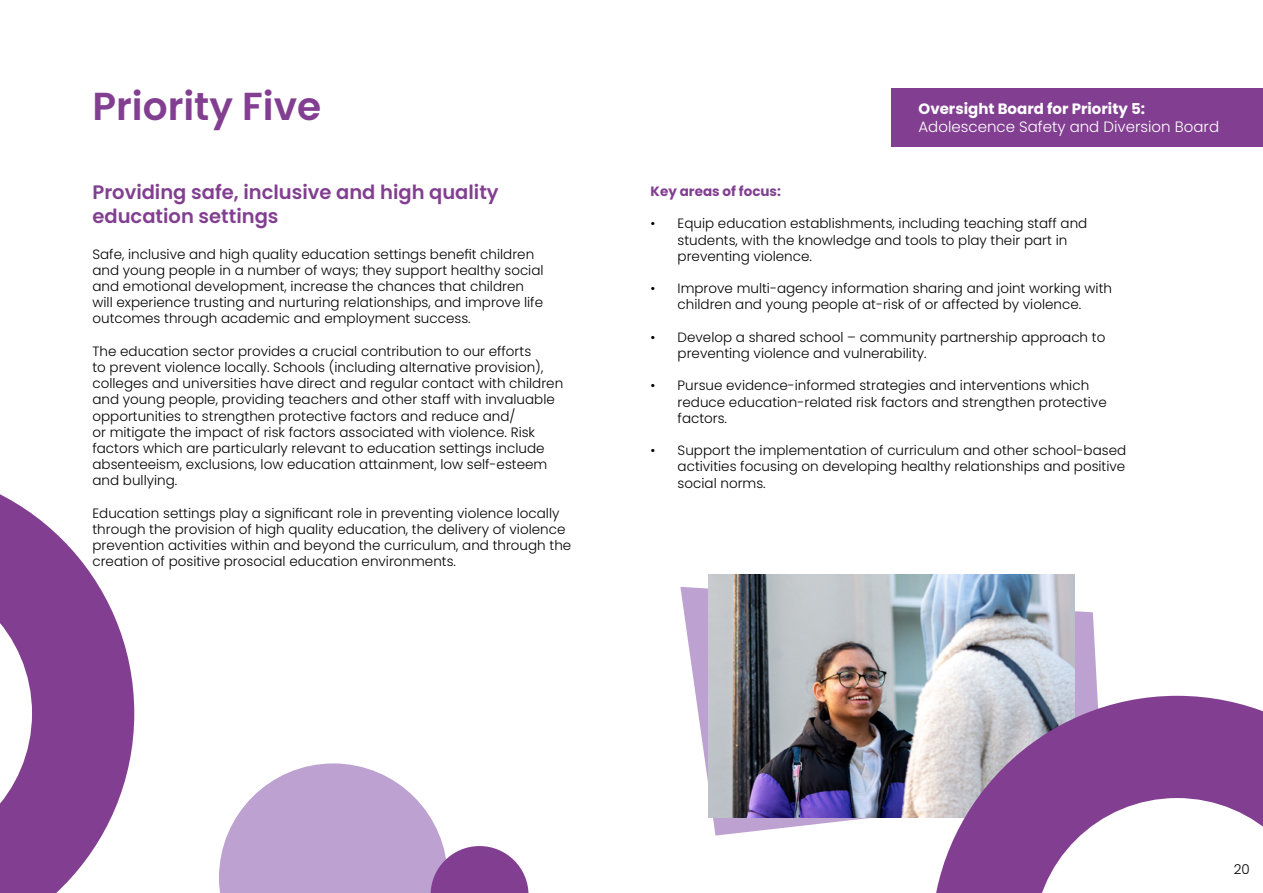
<style>
.page{position:relative;width:1263px;height:893px;background:#fff}
.page>*{position:absolute;margin:0;border:0;box-sizing:border-box;transform-origin:0 0}
.t1{font:600 39px "Poppins";color:#823f91}
.t2{font:600 19.5px/23.4px "Poppins";color:#823f91}
.t3{font:300 15px "Poppins";color:#fff}
.t4{font:700 15px "Poppins";color:#fff}
.t5{font:300 13.5px/16.2px "Poppins";color:#020203}
.t6{font:700 13.5px "Poppins";color:#823f91}
.t7{font:300 13.5px "Poppins";color:#000}
</style>
<div class="page">
<svg style="left:680px;top:587px;width:418px;height:249px"></svg>
<div style="left:891px;top:88px;width:372px;height:59px;background:#823f91"></div>
<img style="left:709px;top:574px;width:365px;height:243px">
<svg style="left:931px;top:696px;width:332px;height:197px;fill:#823f91"></svg>
<svg style="left:0;top:494px;width:134px;height:399px;fill:#823f91"></svg>
<svg style="left:219px;top:763px;width:309px;height:130px"></svg>
<p class="t1" style="left:92px;top:83px;width:230px">Priority Five</p>
<p class="t2" style="left:92px;top:181px;width:408px">Providing safe, inclusive and high quality education settings</p>
<p class="t5" style="left:92px;top:246px;width:453px">Safe, inclusive and high quality education settings benefit children and young people in a number of ways; they support healthy social and emotional development, increase the chances that children will experience trusting and nurturing relationships, and improve life outcomes through academic and employment success.</p>
<p class="t5" style="left:92px;top:343px;width:472px">The education sector provides a crucial contribution to our efforts<br>to prevent violence locally. Schools (including alternative provision), colleges and universities have direct and regular contact with children and young people, providing teachers and other staff with invaluable opportunities to strengthen protective factors and reduce and/<br>or mitigate the impact of risk factors associated with violence. Risk factors which are particularly relevant to education settings include absenteeism, exclusions, low education attainment, low self-esteem and bullying.</p>
<p class="t5" style="left:92px;top:505px;width:480px">Education settings play a significant role in preventing violence locally through the provision of high quality education, the delivery of violence prevention activities within and beyond the curriculum, and through the creation of positive prosocial education environments.</p>
<p class="t4" style="left:918px;top:100px;width:228px">Oversight Board for Priority 5:</p>
<p class="t3" style="left:918px;top:118px;width:302px">Adolescence Safety and Diversion Board</p>
<p class="t6" style="left:651px;top:183px;width:132px">Key areas of focus:</p>
<p class="t5" style="left:678px;top:216px;width:411px;text-indent:-27px">• Equip education establishments, including teaching staff and students, with the knowledge and tools to play their part in preventing violence.</p>
<p class="t5" style="left:651px;top:280px;width:463px;text-align:center">• Improve multi-agency information sharing and joint working with children and young people at-risk of or affected by violence.</p>
<p class="t5" style="left:678px;top:329px;width:429px;text-indent:-27px">• Develop a shared school – community partnership approach to preventing violence and vulnerability.</p>
<p class="t5" style="left:678px;top:378px;width:431px;text-indent:-27px">• Pursue evidence-informed strategies and interventions which reduce education-related risk factors and strengthen protective factors.</p>
<p class="t5" style="left:678px;top:442px;width:450px;text-align:justify;text-indent:-27px">• Support the implementation of curriculum and other school-based activities focusing on developing healthy relationships and positive social norms.</p>
<p class="t7" style="left:1234px;top:862px;width:18px">20</p>
</div>
